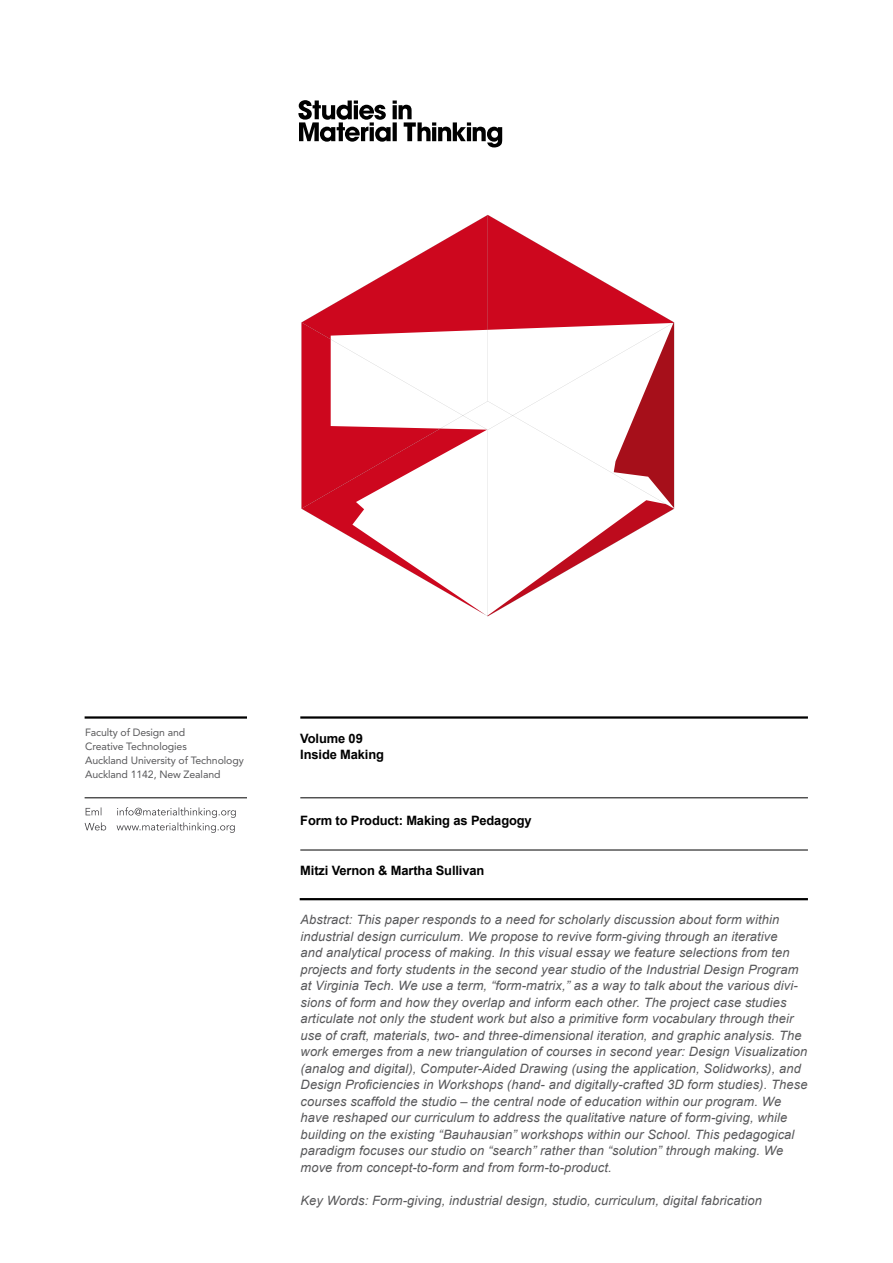
<style>
.page{position:relative;width:893px;height:1263px;background:#fff}
.page>*{position:absolute;margin:0;border:0;box-sizing:border-box;transform-origin:0 0}
.t1{font:italic 12.9px/16.5px "Arial";letter-spacing:.01em;color:#58585a}
.t2{font:700 12.9px/16.5px "Arial";letter-spacing:-.01em;color:#000}
.t3{font:10.5px/14.2px "Avenir LT";letter-spacing:-.01em;color:#58585a}
</style>
<div class="page">
<hr style="left:300px;top:797px;width:508px;height:1px;background:#000">
<hr style="left:300px;top:850px;width:508px;height:1px;background:#000">
<hr style="left:300px;top:716px;width:508px;height:3px;background:#000">
<svg style="left:298px;top:100px;width:204px;height:47px"></svg>
<svg style="left:85px;top:822px;width:21px;height:8px"></svg>
<svg style="left:86px;top:807px;width:15px;height:8px"></svg>
<svg style="left:117px;top:807px;width:119px;height:26px"></svg>
<hr style="left:85px;top:797px;width:162px;height:1px;background:#000">
<hr style="left:85px;top:716px;width:162px;height:3px;background:#000">
<hr style="left:300px;top:898px;width:508px;height:2px;background:#000">
<svg style="left:301px;top:215px;width:373px;height:401px"></svg>
<p class="t3" style="left:85px;top:725px;width:160px">Faculty of Design and<br>Creative Technologies<br>Auckland University of Technology<br>Auckland 1142, New Zealand</p>
<p class="t2" style="left:300px;top:730px;width:85px">Volume 09<br>Inside Making</p>
<p class="t2" style="left:300px;top:813px;width:233px">Form to Product: Making as Pedagogy</p>
<p class="t2" style="left:300px;top:862px;width:186px">Mitzi Vernon &amp; Martha Sullivan</p>
<p class="t1" style="left:301px;top:911px;width:508px">Abstract: This paper responds to a need for scholarly discussion about form within industrial design curriculum. We propose to revive form-giving through an iterative<br>and analytical process of making. In this visual essay we feature selections from ten projects and forty students in the second year studio of the Industrial Design Program at Virginia Tech. We use a term, “form-matrix,” as a way to talk about the various divi&shy;sions of form and how they overlap and inform each other. The project case studies articulate not only the student work but also a primitive form vocabulary through their use of craft, materials, two- and three-dimensional iteration, and graphic analysis. The work emerges from a new triangulation of courses in second year: Design Visualization (analog and digital), Computer-Aided Drawing (using the application, Solidworks), and Design Proficiencies in Workshops (hand- and digitally-crafted 3D form studies). These courses scaffold the studio – the central node of education within our program. We have reshaped our curriculum to address the qualitative nature of form-giving, while building on the existing “Bauhausian” workshops within our School. This pedagogical paradigm focuses our studio on “search” rather than “solution” through making. We move from concept-to-form and from form-to-product.</p>
<p class="t1" style="left:301px;top:1192px;width:463px">Key Words: Form-giving, industrial design, studio, curriculum, digital fabrication</p>
</div>
